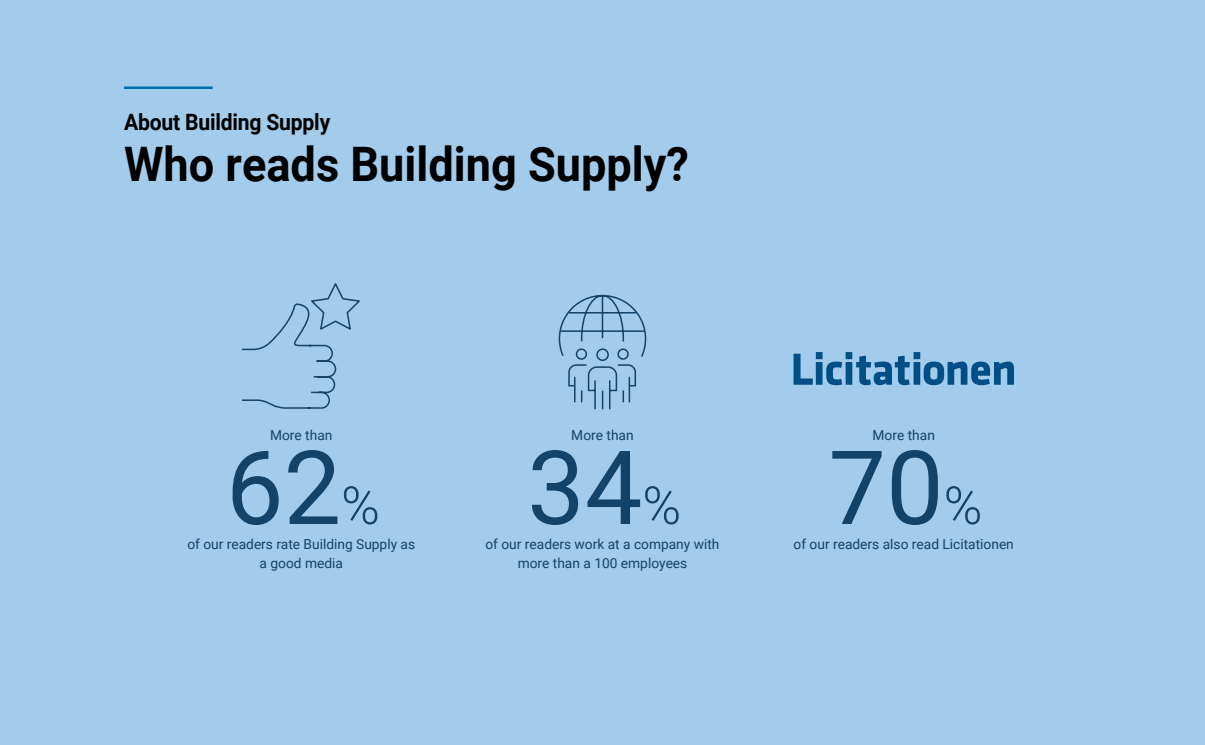
<style>
.page{position:relative;width:1205px;height:745px;background:#fff}
.page>*{position:absolute;margin:0;border:0;box-sizing:border-box;transform-origin:0 0}
.t1{font:102.5px "Roboto";color:#134368}
.t2{font:700 47.5px "Roboto";color:#000;scale:.95 1}
.t3{font:700 22.5px "Roboto";letter-spacing:-.01em;color:#000;scale:.94 1}
.t4{font:13.75px/18.8px "Roboto";color:#134368;text-align:center}
.s1{font-weight:300;font-size:52.5px}
</style>
<div class="page">
<div style="left:0;top:0;width:1205px;height:744px;background:#a2cbec"></div>
<hr style="left:124px;top:86px;width:89px;height:3px;background:#006eab">
<svg style="left:242px;top:283px;width:118px;height:126px"></svg>
<svg style="left:558px;top:294px;width:89px;height:116px"></svg>
<svg style="left:793px;top:352px;width:221px;height:33px"></svg>
<h3 class="t3" style="left:124px;top:106px;width:221px">About Building Supply</h3>
<h2 class="t2" style="left:124px;top:131px;width:596px">Who reads Building Supply?</h2>
<p class="t4" style="left:270px;top:425px;width:64px">More than</p>
<h1 class="t1" style="left:226px;top:415px;width:155px">62<span class="s1">%</span></h1>
<p class="t4" style="left:187px;top:534px;width:229px">of our readers rate Building Supply as a good media</p>
<p class="t4" style="left:571px;top:425px;width:64px">More than</p>
<h1 class="t1" style="left:527px;top:415px;width:155px">34<span class="s1">%</span></h1>
<p class="t4" style="left:485px;top:534px;width:236px">of our readers work at a company with more than a 100 employees</p>
<p class="t4" style="left:872px;top:425px;width:64px">More than</p>
<h1 class="t1" style="left:828px;top:415px;width:155px">70<span class="s1">%</span></h1>
<p class="t4" style="left:793px;top:534px;width:222px">of our readers also read Licitationen</p>
</div>
